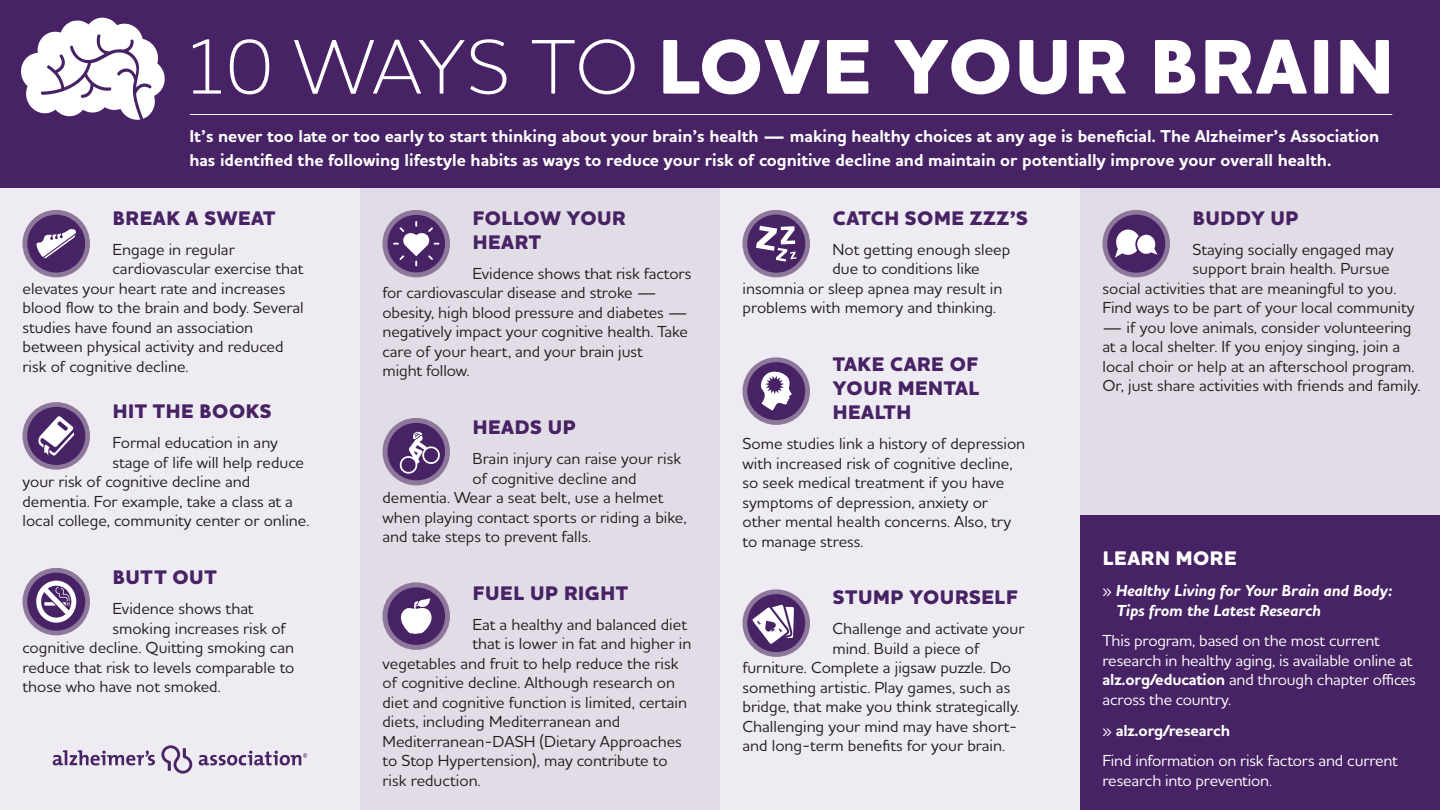
<style>
.page{position:relative;width:1440px;height:810px;background:#fff}
.page>*{position:absolute;margin:0;border:0;box-sizing:border-box;transform-origin:0 0}
.t1{font:800 78.75px "Houschka Alt Pro";letter-spacing:.03em;color:#fff}
.t2{font:800 20px/24px "Houschka Alt Pro";letter-spacing:.03em;color:#472264}
.t3{font:800 20px "Houschka Alt Pro";letter-spacing:.03em;color:#fff}
.t4{font:700 17.5px/23.8px "Houschka Alt Pro";color:#fff}
.t5{font:500 16.25px/19.5px "Houschka Alt Pro";color:#231f20}
.t6{font:500 16.25px/19.5px "Houschka Alt Pro";letter-spacing:-.01em;color:#fff}
.t7{font:italic 700 16.25px/19.5px "Houschka Alt Pro";letter-spacing:-.01em;color:#fff}
.t8{font:700 16.25px "Houschka Alt Pro";letter-spacing:-.01em;color:#fff}
.s1{font-weight:300}
.s2{font-weight:500;font-style:normal}
.s3{font-weight:700}
.s4{font-weight:500}
</style>
<div class="page">
<div style="left:0;top:168px;width:1440px;height:642px;background:#eeecf2"></div>
<div style="left:1080px;top:515px;width:360px;height:295px;background:#472264"></div>
<div style="left:360px;top:168px;width:360px;height:642px;background:#e2dce7"></div>
<div style="left:1080px;top:168px;width:360px;height:347px;background:#e2dce7"></div>
<svg style="left:22px;top:210px;width:68px;height:67px"></svg>
<svg style="left:22px;top:402px;width:68px;height:68px"></svg>
<svg style="left:23px;top:568px;width:67px;height:67px"></svg>
<svg style="left:382px;top:210px;width:68px;height:67px"></svg>
<svg style="left:382px;top:418px;width:68px;height:68px"></svg>
<svg style="left:382px;top:582px;width:68px;height:68px"></svg>
<svg style="left:743px;top:210px;width:67px;height:67px"></svg>
<svg style="left:743px;top:357px;width:67px;height:68px"></svg>
<svg style="left:742px;top:589px;width:68px;height:68px"></svg>
<svg style="left:1103px;top:210px;width:67px;height:67px"></svg>
<svg style="left:161px;top:745px;width:31px;height:29px"></svg>
<svg style="left:53px;top:750px;width:102px;height:15px"></svg>
<svg style="left:199px;top:751px;width:108px;height:14px"></svg>
<div style="left:0;top:0;width:1440px;height:187px;background:#472264"></div>
<svg style="left:21px;top:17px;width:144px;height:103px"></svg>
<hr style="left:190px;top:114px;width:1202px;height:1px;background:#fff">
<p class="t1" style="left:183px;top:15px;width:1213px"><span class="s1">10 WAYS TO</span> LOVE YOUR BRAIN</p>
<p class="t4" style="left:189px;top:125px;width:1191px">It’s never too late or too early to start thinking about your brain’s health — making healthy choices at any age is beneficial. The Alzheimer’s Association has identified the following lifestyle habits as ways to reduce your risk of cognitive decline and maintain or potentially improve your overall health.</p>
<p class="t2" style="left:113px;top:207px;width:164px">BREAK A SWEAT</p>
<p class="t5" style="left:112px;top:239px;width:124px">Engage in regular</p>
<p class="t5" style="left:112px;top:259px;width:192px">cardiovascular exercise that</p>
<p class="t5" style="left:22px;top:278px;width:264px">elevates your heart rate and increases</p>
<p class="t5" style="left:22px;top:298px;width:283px">blood flow to the brain and body. Several</p>
<p class="t5" style="left:22px;top:317px;width:232px">studies have found an association</p>
<p class="t5" style="left:22px;top:337px;width:263px">between physical activity and reduced</p>
<p class="t5" style="left:22px;top:356px;width:168px">risk of cognitive decline.</p>
<p class="t2" style="left:113px;top:400px;width:160px">HIT THE BOOKS</p>
<p class="t5" style="left:112px;top:433px;width:167px">Formal education in any</p>
<p class="t5" style="left:112px;top:452px;width:193px">stage of life will help reduce</p>
<p class="t5" style="left:22px;top:472px;width:229px">your risk of cognitive decline and</p>
<p class="t5" style="left:22px;top:491px;width:272px">dementia. For example, take a class at a</p>
<p class="t5" style="left:22px;top:511px;width:288px">local college, community center or online.</p>
<p class="t2" style="left:113px;top:566px;width:105px">BUTT OUT</p>
<p class="t5" style="left:112px;top:598px;width:143px">Evidence shows that</p>
<p class="t5" style="left:112px;top:618px;width:175px">smoking increases risk of</p>
<p class="t5" style="left:22px;top:637px;width:273px">cognitive decline. Quitting smoking can</p>
<p class="t5" style="left:22px;top:657px;width:273px">reduce that risk to levels comparable to</p>
<p class="t5" style="left:22px;top:676px;width:200px">those who have not smoked.</p>
<p class="t2" style="left:473px;top:207px;width:155px">FOLLOW YOUR<br>HEART</p>
<p class="t5" style="left:382px;top:263px;width:310px;text-indent:90px">Evidence shows that risk factors for cardiovascular disease and stroke — obesity, high blood pressure and diabetes — negatively impact your cognitive health. Take care of your heart, and your brain just<br>might follow.</p>
<p class="t2" style="left:473px;top:416px;width:105px">HEADS UP</p>
<p class="t5" style="left:472px;top:448px;width:210px">Brain injury can raise your risk</p>
<p class="t5" style="left:473px;top:468px;width:166px">of cognitive decline and</p>
<p class="t5" style="left:382px;top:487px;width:282px">dementia. Wear a seat belt, use a helmet</p>
<p class="t5" style="left:382px;top:507px;width:306px">when playing contact sports or riding a bike,</p>
<p class="t5" style="left:382px;top:526px;width:210px">and take steps to prevent falls.</p>
<p class="t2" style="left:473px;top:582px;width:157px">FUEL UP RIGHT</p>
<p class="t5" style="left:472px;top:614px;width:216px">Eat a healthy and balanced diet</p>
<p class="t5" style="left:472px;top:634px;width:220px">that is lower in fat and higher in</p>
<p class="t5" style="left:382px;top:653px;width:298px">vegetables and fruit to help reduce the risk</p>
<p class="t5" style="left:382px;top:673px;width:294px">of cognitive decline. Although research on</p>
<p class="t5" style="left:382px;top:692px;width:306px">diet and cognitive function is limited, certain</p>
<p class="t5" style="left:382px;top:712px;width:239px">diets, including Mediterranean and</p>
<p class="t5" style="left:382px;top:731px;width:301px">Mediterranean-DASH (Dietary Approaches</p>
<p class="t5" style="left:382px;top:751px;width:287px">to Stop Hypertension), may contribute to</p>
<p class="t5" style="left:382px;top:770px;width:100px">risk reduction.</p>
<p class="t2" style="left:833px;top:207px;width:197px">CATCH SOME ZZZ’S</p>
<p class="t5" style="left:832px;top:239px;width:179px">Not getting enough sleep</p>
<p class="t5" style="left:832px;top:259px;width:149px">due to conditions like</p>
<p class="t5" style="left:742px;top:278px;width:261px">insomnia or sleep apnea may result in</p>
<p class="t5" style="left:742px;top:298px;width:255px">problems with memory and thinking.</p>
<p class="t2" style="left:833px;top:353px;width:148px;text-align:justify">TAKE CARE OF YOUR MENTAL HEALTH</p>
<p class="t5" style="left:742px;top:433px;width:284px">Some studies link a history of depression with increased risk of cognitive decline, so seek medical treatment if you have symptoms of depression, anxiety or other mental health concerns. Also, try to manage stress.</p>
<p class="t2" style="left:833px;top:586px;width:187px">STUMP YOURSELF</p>
<p class="t5" style="left:832px;top:619px;width:194px">Challenge and activate your</p>
<p class="t5" style="left:832px;top:638px;width:149px">mind. Build a piece of</p>
<p class="t5" style="left:742px;top:658px;width:270px">furniture. Complete a jigsaw puzzle. Do</p>
<p class="t5" style="left:742px;top:677px;width:269px">something artistic. Play games, such as</p>
<p class="t5" style="left:742px;top:697px;width:279px">bridge, that make you think strategically.</p>
<p class="t5" style="left:742px;top:716px;width:276px">Challenging your mind may have short-</p>
<p class="t5" style="left:742px;top:736px;width:264px">and long-term benefits for your brain.</p>
<p class="t2" style="left:1193px;top:207px;width:107px">BUDDY UP</p>
<p class="t5" style="left:1192px;top:239px;width:203px">Staying socially engaged may</p>
<p class="t5" style="left:1192px;top:259px;width:199px">support brain health. Pursue</p>
<p class="t5" style="left:1102px;top:278px;width:295px">social activities that are meaningful to you.</p>
<p class="t5" style="left:1102px;top:298px;width:314px">Find ways to be part of your local community</p>
<p class="t5" style="left:1102px;top:317px;width:320px">— if you love animals, consider volunteering at a local shelter. If you enjoy singing, join a local choir or help at an afterschool program.<br>Or, just share activities with friends and family.</p>
<p class="t3" style="left:1103px;top:546px;width:135px">LEARN MORE</p>
<p class="t7" style="left:1117px;top:581px;width:278px;text-indent:-14px"><span class="s2">»</span> Healthy Living for Your Brain and Body:<br>Tips from the Latest Research</p>
<p class="t6" style="left:1102px;top:631px;width:315px">This program, based on the most current research in healthy aging, is available online at <span class="s3">alz.org/education</span> and through chapter offices across the country.</p>
<p class="t8" style="left:1102px;top:720px;width:129px"><span class="s4">»</span> alz.org/research</p>
<p class="t6" style="left:1102px;top:751px;width:297px">Find information on risk factors and current research into prevention.</p>
</div>
